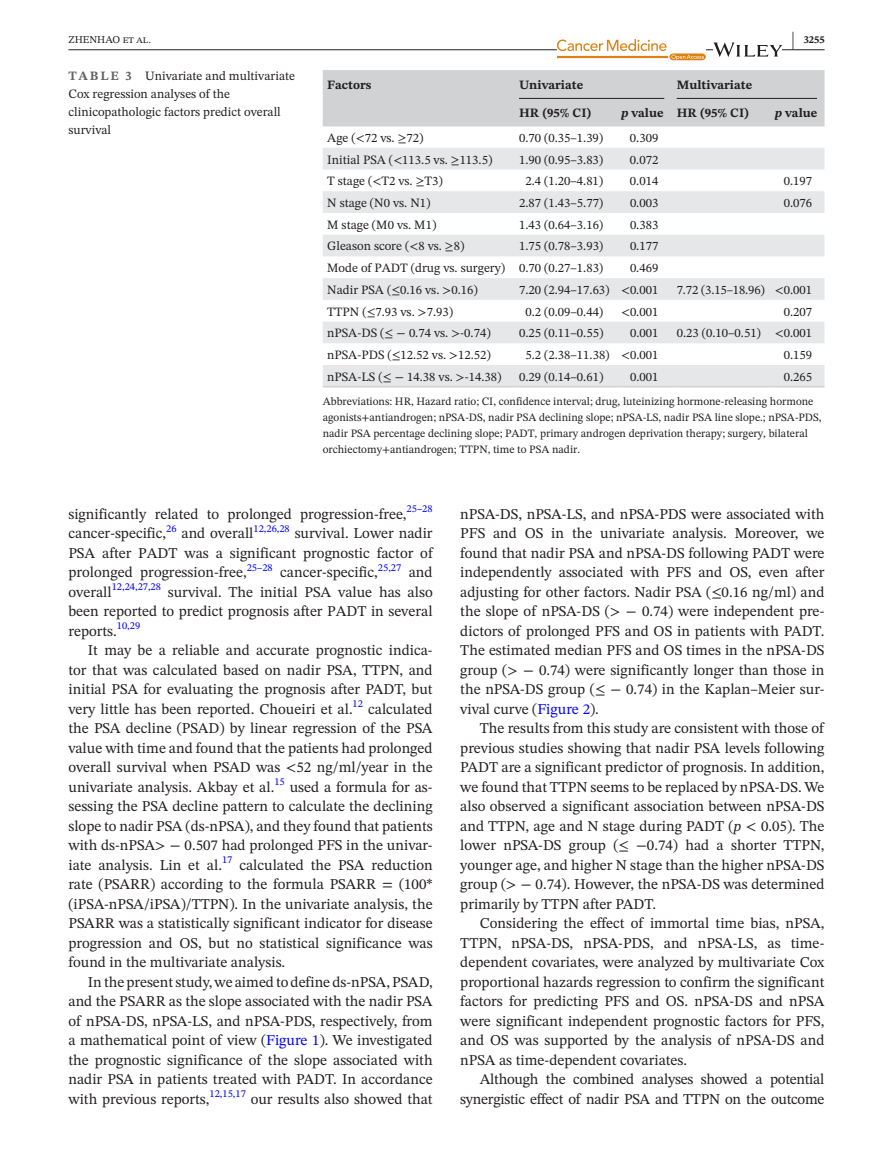
<style>
.page{position:relative;width:893px;height:1174px;background:#fff}
.page>*{position:absolute;margin:0;border:0;box-sizing:border-box;transform-origin:0 0}
.t1{font:700 21px "STIX Two Text";color:#231f20;scale:.42 1}
.t2{font:15px/19.5px "STIX Two Text";color:#231f20;text-align:justify}
.t3{font:15px/19.5px "STIX Two Text";letter-spacing:-.02em;color:#231f20;text-align:right}
.t4{font:12.75px/18px "STIX Two Text";color:#231f20}
.t5{font:700 12.75px "STIX Two Text";color:#231f20}
.t6{font:11.25px/15.8px "STIX Two Text";color:#231f20}
.t7{font:10.5px "STIX Two Text";color:#00f}
.t8{font:10.5px "STIX Two Text";color:#231f20}
.t9{font:700 10.5px "STIX Two Text";color:#231f20}
.s1{font-weight:700;color:#636366}
.s2{font-style:italic}
.s3{font-family:"STIX Math"}
.s4{color:#00f}
</style>
<div class="page">
<hr style="left:68px;top:49px;width:756px;height:1px;background:#231f20">
<svg style="left:557px;top:39px;width:149px;height:21px"></svg>
<svg style="left:713px;top:43px;width:69px;height:14px"></svg>
<div style="left:323px;top:70px;width:501px;height:56px;background:#d1d2d4"></div>
<svg style="left:323px;top:148px;width:501px;height:238px;fill:#e6e7e9"></svg>
<hr style="left:323px;top:386px;width:191px;height:1px;background:#d1d2d4">
<hr style="left:514px;top:386px;width:102px;height:1px;background:#d1d2d4">
<hr style="left:616px;top:386px;width:56px;height:1px;background:#d1d2d4">
<hr style="left:672px;top:386px;width:98px;height:1px;background:#d1d2d4">
<hr style="left:770px;top:386px;width:54px;height:1px;background:#d1d2d4">
<hr style="left:519px;top:98px;width:145px;height:1px;background:#231f20">
<hr style="left:677px;top:98px;width:140px;height:1px;background:#231f20">
<h1 class="t1" style="left:792px;top:24px;width:8px">|</h1>
<p class="t8" style="left:68px;top:32px;width:84px">ZHENHAO et al.</p>
<p class="t9" style="left:804px;top:32px;width:22px">3255</p>
<p class="t4" style="left:68px;top:66px;width:228px"><span class="s1">TABLE 3</span> Univariate and multivariate<br>Cox regression analyses of the clinicopathologic factors predict overall survival</p>
<p class="t5" style="left:327px;top:76px;width:46px">Factors</p>
<p class="t5" style="left:519px;top:76px;width:66px">Univariate</p>
<p class="t5" style="left:677px;top:76px;width:77px">Multivariate</p>
<p class="t5" style="left:519px;top:104px;width:74px">HR (95% CI)</p>
<p class="t5" style="left:621px;top:104px;width:130px"><span class="s2">p</span> value HR (95% CI)</p>
<p class="t5" style="left:775px;top:104px;width:44px"><span class="s2">p</span> value</p>
<p class="t4" style="left:327px;top:128px;width:98px">Age (&lt;72 vs. <span class="s3">≥</span>72)</p>
<p class="t4" style="left:519px;top:128px;width:86px">0.70 (0.35–1.39)</p>
<p class="t4" style="left:630px;top:128px;width:30px">0.309</p>
<p class="t4" style="left:327px;top:150px;width:167px">Initial PSA (&lt;113.5 vs. <span class="s3">≥</span>113.5)</p>
<p class="t4" style="left:519px;top:150px;width:86px">1.90 (0.95–3.83)</p>
<p class="t4" style="left:630px;top:150px;width:30px">0.072</p>
<p class="t4" style="left:327px;top:172px;width:117px">T stage (&lt;T2 vs. <span class="s3">≥</span>T3)</p>
<p class="t4" style="left:525px;top:172px;width:79px">2.4 (1.20–4.81)</p>
<p class="t4" style="left:630px;top:172px;width:30px">0.014</p>
<p class="t4" style="left:784px;top:172px;width:30px">0.197</p>
<p class="t4" style="left:327px;top:194px;width:105px">N stage (N0 vs. N1)</p>
<p class="t4" style="left:519px;top:194px;width:86px">2.87 (1.43–5.77)</p>
<p class="t4" style="left:630px;top:194px;width:30px">0.003</p>
<p class="t4" style="left:784px;top:194px;width:30px">0.076</p>
<p class="t4" style="left:327px;top:215px;width:111px">M stage (M0 vs. M1)</p>
<p class="t4" style="left:519px;top:215px;width:86px">1.43 (0.64–3.16)</p>
<p class="t4" style="left:630px;top:215px;width:30px">0.383</p>
<p class="t4" style="left:327px;top:237px;width:139px">Gleason score (&lt;8 vs. <span class="s3">≥</span>8)</p>
<p class="t4" style="left:519px;top:237px;width:86px">1.75 (0.78–3.93)</p>
<p class="t4" style="left:630px;top:237px;width:30px">0.177</p>
<p class="t4" style="left:327px;top:259px;width:278px">Mode of PADT (drug vs. surgery) 0.70 (0.27–1.83)</p>
<p class="t4" style="left:630px;top:259px;width:30px">0.469</p>
<p class="t4" style="left:327px;top:280px;width:152px">Nadir PSA (<span class="s3">≤</span>0.16 vs. &gt;0.16)</p>
<p class="t4" style="left:519px;top:280px;width:141px">7.20 (2.94–17.63) &lt;0.001</p>
<p class="t4" style="left:677px;top:280px;width:137px">7.72 (3.15–18.96) &lt;0.001</p>
<p class="t4" style="left:327px;top:302px;width:127px">TTPN (<span class="s3">≤</span>7.93 vs. &gt;7.93)</p>
<p class="t4" style="left:525px;top:302px;width:79px">0.2 (0.09–0.44)</p>
<p class="t4" style="left:621px;top:302px;width:39px">&lt;0.001</p>
<p class="t4" style="left:784px;top:302px;width:30px">0.207</p>
<p class="t4" style="left:327px;top:324px;width:165px">nPSA-DS (<span class="s3">≤</span> − 0.74 vs. &gt;-0.74)</p>
<p class="t4" style="left:519px;top:324px;width:86px">0.25 (0.11–0.55)</p>
<p class="t4" style="left:630px;top:324px;width:30px">0.001</p>
<p class="t4" style="left:677px;top:324px;width:137px">0.23 (0.10–0.51) &lt;0.001</p>
<p class="t4" style="left:327px;top:346px;width:165px">nPSA-PDS (<span class="s3">≤</span>12.52 vs. &gt;12.52)</p>
<p class="t4" style="left:525px;top:346px;width:134px">5.2 (2.38–11.38) &lt;0.001</p>
<p class="t4" style="left:784px;top:346px;width:30px">0.159</p>
<p class="t4" style="left:327px;top:367px;width:176px">nPSA-LS (<span class="s3">≤</span> − 14.38 vs. &gt;-14.38)</p>
<p class="t4" style="left:519px;top:367px;width:86px">0.29 (0.14–0.61)</p>
<p class="t4" style="left:630px;top:367px;width:30px">0.001</p>
<p class="t4" style="left:784px;top:367px;width:30px">0.265</p>
<p class="t6" style="left:323px;top:394px;width:500px">Abbreviations: HR, Hazard ratio; CI, confidence interval; drug, luteinizing hormone-releasing hormone agonists+antiandrogen; nPSA-DS, nadir PSA declining slope; nPSA-LS, nadir PSA line slope.; nPSA-PDS, nadir PSA percentage declining slope; PADT, primary androgen deprivation therapy; surgery, bilateral orchiectomy+antiandrogen; TTPN, time to PSA nadir.</p>
<p class="t2" style="left:68px;top:504px;width:340px">significantly related to prolonged progression-free,</p>
<p class="t7" style="left:407px;top:501px;width:28px">25–28</p>
<p class="t2" style="left:68px;top:523px;width:99px">cancer-specific,</p>
<p class="t7" style="left:166px;top:520px;width:12px">26</p>
<p class="t2" style="left:181px;top:523px;width:74px">and overall</p>
<p class="t7" style="left:253px;top:520px;width:38px">12,26,28</p>
<p class="t2" style="left:68px;top:523px;width:366px;text-indent:226px">survival. Lower nadir PSA after PADT was a significant prognostic factor of prolonged progression-free,</p>
<p class="t7" style="left:247px;top:559px;width:28px">25–28</p>
<p class="t2" style="left:280px;top:562px;width:99px">cancer-specific,</p>
<p class="t7" style="left:378px;top:559px;width:25px">25,27</p>
<p class="t2" style="left:409px;top:562px;width:25px">and</p>
<p class="t2" style="left:68px;top:582px;width:45px">overall</p>
<p class="t7" style="left:112px;top:579px;width:51px">12,24,27,28</p>
<p class="t2" style="left:68px;top:582px;width:366px;text-indent:99px">survival. The initial PSA value has also been reported to predict prognosis after PADT in several reports.</p>
<p class="t7" style="left:117px;top:618px;width:25px">10,29</p>
<p class="t2" style="left:68px;top:640px;width:366px;text-indent:20px">It may be a reliable and accurate prognostic indica&shy;tor that was calculated based on nadir PSA, TTPN, and initial PSA for evaluating the prognosis after PADT, but very little has been reported. Choueiri et al.</p>
<p class="t7" style="left:353px;top:696px;width:12px">12</p>
<p class="t2" style="left:68px;top:699px;width:366px;text-indent:300px">calculated the PSA decline (PSAD) by linear regression of the PSA value with time and found that the patients had prolonged overall survival when PSAD was &lt;52 ng/ml/year in the univariate analysis. Akbay et al.</p>
<p class="t7" style="left:274px;top:774px;width:12px">15</p>
<p class="t2" style="left:68px;top:777px;width:366px;text-indent:221px">used a formula for as&shy;sessing the PSA decline pattern to calculate the declining slope to nadir PSA (ds-nPSA), and they found that patients with ds-nPSA&gt; − 0.507 had prolonged PFS in the univar&shy;iate analysis. Lin et al.</p>
<p class="t7" style="left:222px;top:852px;width:12px">17</p>
<p class="t2" style="left:68px;top:855px;width:366px;text-indent:171px">calculated the PSA reduction rate (PSARR) according to the formula PSARR = (100* (iPSA-nPSA/iPSA)/TTPN). In the univariate analysis, the PSARR was a statistically significant indicator for disease progression and OS, but no statistical significance was found in the multivariate analysis.</p>
<p class="t2" style="left:68px;top:972px;width:366px;text-indent:20px">In the present study, we aimed to define ds-nPSA, PSAD, and the PSARR as the slope associated with the nadir PSA of nPSA-DS, nPSA-LS, and nPSA-PDS, respectively, from a mathematical point of view (<span class="s4">Figure 1</span>). We investigated the prognostic significance of the slope associated with nadir PSA in patients treated with PADT. In accordance with previous reports,</p>
<p class="t7" style="left:210px;top:1086px;width:38px">12,15,17</p>
<p class="t2" style="left:251px;top:1089px;width:183px">our results also showed that</p>
<p class="t2" style="left:460px;top:504px;width:366px">nPSA-DS, nPSA-LS, and nPSA-PDS were associated with PFS and OS in the univariate analysis. Moreover, we found that nadir PSA and nPSA-DS following PADT were independently associated with PFS and OS, even after adjusting for other factors. Nadir PSA (<span class="s3">≤</span>0.16 ng/ml) and the slope of nPSA-DS (&gt; − 0.74) were independent pre&shy;dictors of prolonged PFS and OS in patients with PADT.<br>The estimated median PFS and OS times in the nPSA-DS group (&gt; − 0.74) were significantly longer than those in the nPSA-DS group (<span class="s3">≤</span> − 0.74) in the Kaplan–Meier sur&shy;vival curve (<span class="s4">Figure 2</span>).</p>
<p class="t2" style="left:460px;top:718px;width:366px;text-indent:20px">The results from this study are consistent with those of previous studies showing that nadir PSA levels following PADT are a significant predictor of prognosis. In addition, we found that TTPN seems to be replaced by nPSA-DS. We also observed a significant association between nPSA-DS and TTPN, age and N stage during PADT (<span class="s2">p</span> &lt; 0.05). The lower nPSA-DS group (<span class="s3">≤</span> −0.74) had a shorter TTPN, younger age, and higher N stage than the higher nPSA-DS group (&gt; − 0.74). However, the nPSA-DS was determined primarily by TTPN after PADT.</p>
<p class="t2" style="left:460px;top:913px;width:366px;text-indent:20px">Considering the effect of immortal time bias, nPSA, TTPN, nPSA-DS, nPSA-PDS, and nPSA-LS, as time&shy;dependent covariates, were analyzed by multivariate Cox proportional hazards regression to confirm the significant factors for predicting PFS and OS. nPSA-DS and nPSA were significant independent prognostic factors for PFS, and OS was supported by the analysis of nPSA-DS and nPSA as time-dependent covariates.</p>
<p class="t3" style="left:460px;top:1069px;width:366px">Although the combined analyses showed a potential synergistic effect of nadir PSA and TTPN on the outcome</p>
</div>
